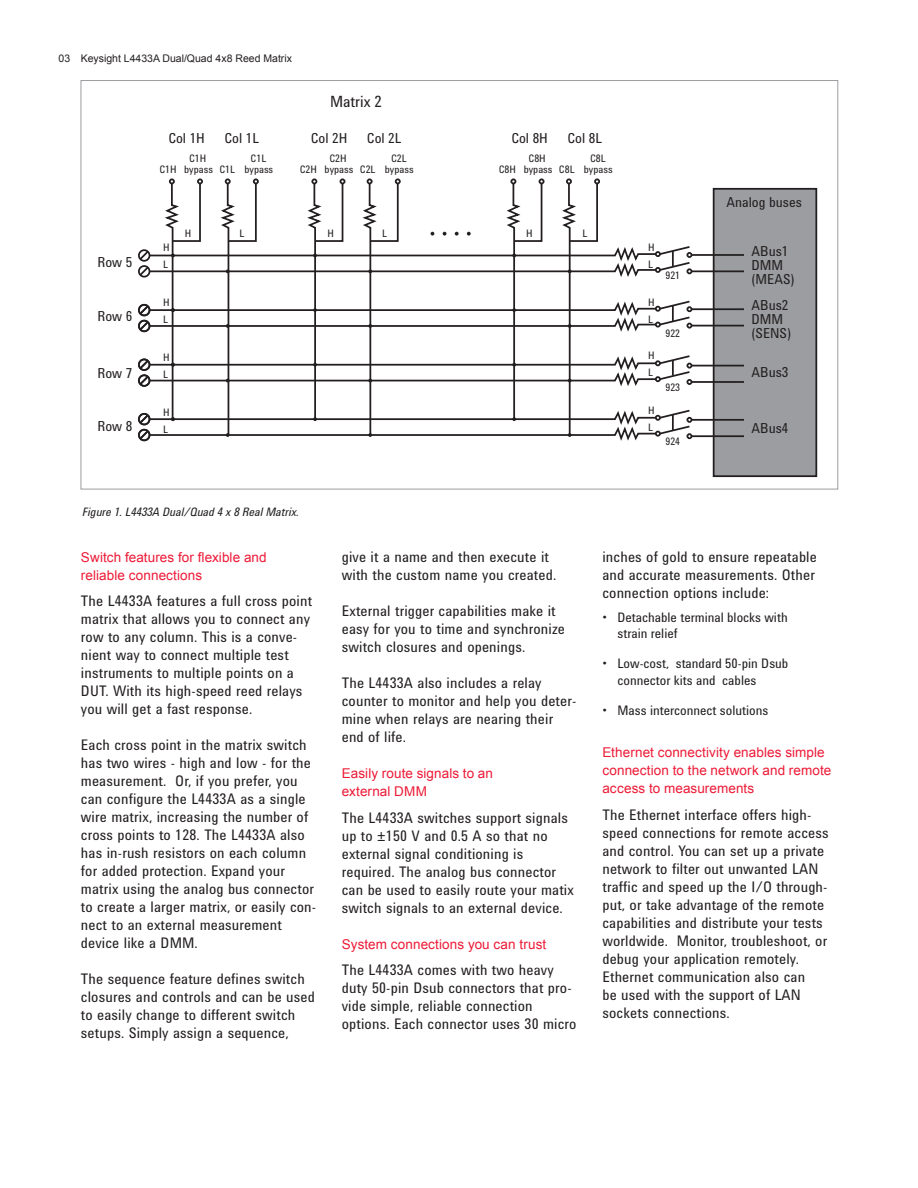
<style>
.page{position:relative;width:918px;height:1188px;background:#fff}
.page>*{position:absolute;margin:0;border:0;box-sizing:border-box;transform-origin:0 0}
.t1{font:15.9px "Agilent Condensed CFF";color:#231f20}
.t2{font:15px/18px "Agilent Condensed CFF";letter-spacing:.01em;color:#231f20}
.t3{font:14.1px/14.1px "Agilent Condensed CFF";color:#231f20}
.t4{font:13.5px/18px "Arial";letter-spacing:.005em;color:#ed1a36}
.t5{font:13.5px/16.5px "Agilent Condensed CFF";color:#231f20}
.t6{font:italic 12px "Agilent Condensed CFF";color:#231f20}
.t7{font:10.65px/17.1px "Agilent Condensed CFF";color:#231f20}
.t8{font:10.5px "Arial";color:#231f20}
</style>
<div class="page">
<div style="left:714px;top:189px;width:102px;height:287px;background:#9b9da0"></div>
<div style="left:713px;top:188px;width:104px;height:289px;border:2px solid #231f20"></div>
<hr style="left:692px;top:254px;width:52px;height:2px;background:#231f20">
<hr style="left:692px;top:270px;width:52px;height:2px;background:#231f20">
<hr style="left:692px;top:308px;width:52px;height:2px;background:#231f20">
<hr style="left:692px;top:325px;width:52px;height:1px;background:#231f20">
<hr style="left:692px;top:365px;width:52px;height:1px;background:#231f20">
<hr style="left:692px;top:381px;width:52px;height:2px;background:#231f20">
<hr style="left:692px;top:419px;width:52px;height:2px;background:#231f20">
<svg style="left:138px;top:178px;width:554px;height:264px"></svg>
<hr style="left:692px;top:435px;width:52px;height:2px;background:#231f20">
<p class="t8" style="left:59px;top:51px;width:235px">03 Keysight L4433A Dual/Quad 4x8 Reed Matrix</p>
<p class="t1" style="left:330px;top:89px;width:53px">Matrix 2</p>
<p class="t3" style="left:168px;top:131px;width:38px">Col 1H</p>
<p class="t3" style="left:224px;top:131px;width:36px">Col 1L</p>
<p class="t3" style="left:311px;top:131px;width:38px">Col 2H</p>
<p class="t3" style="left:367px;top:131px;width:36px">Col 2L</p>
<p class="t3" style="left:511px;top:131px;width:38px">Col 8H</p>
<p class="t3" style="left:567px;top:131px;width:36px">Col 8L</p>
<p class="t3" style="left:98px;top:254px;width:36px">Row 5</p>
<p class="t3" style="left:98px;top:309px;width:36px">Row 6</p>
<p class="t3" style="left:98px;top:365px;width:36px">Row 7</p>
<p class="t3" style="left:98px;top:419px;width:36px">Row 8</p>
<p class="t7" style="left:159px;top:152px;width:115px;line-height:11.7px;text-indent:30px">C1H<br>C1H bypass C1L bypass</p>
<p class="t7" style="left:251px;top:149px;width:17px">C1L</p>
<p class="t7" style="left:300px;top:152px;width:115px;line-height:11.7px;text-indent:30px">C2H<br>C2H bypass C2L bypass</p>
<p class="t7" style="left:391px;top:149px;width:17px">C2L</p>
<p class="t7" style="left:499px;top:152px;width:115px;line-height:11.7px;text-indent:30px">C8H<br>C8H bypass C8L bypass</p>
<p class="t7" style="left:590px;top:149px;width:17px">C8L</p>
<p class="t7" style="left:185px;top:224px;width:8px">H</p>
<p class="t7" style="left:240px;top:224px;width:6px">L</p>
<p class="t7" style="left:327px;top:224px;width:8px">H</p>
<p class="t7" style="left:382px;top:224px;width:6px">L</p>
<p class="t7" style="left:526px;top:224px;width:8px">H</p>
<p class="t7" style="left:583px;top:224px;width:6px">L</p>
<p class="t7" style="left:163px;top:238px;width:8px">H<br>L</p>
<p class="t7" style="left:648px;top:238px;width:8px">H</p>
<p class="t7" style="left:648px;top:256px;width:6px">L</p>
<p class="t7" style="left:648px;top:293px;width:8px">H<br>L</p>
<p class="t7" style="left:648px;top:347px;width:8px">H<br>L</p>
<p class="t7" style="left:648px;top:402px;width:8px">H<br>L</p>
<p class="t7" style="left:163px;top:293px;width:8px">H<br>L</p>
<p class="t7" style="left:163px;top:348px;width:8px">H<br>L</p>
<p class="t7" style="left:163px;top:403px;width:8px">H<br>L</p>
<p class="t7" style="left:665px;top:267px;width:16px">921</p>
<p class="t7" style="left:665px;top:324px;width:16px">922</p>
<p class="t7" style="left:665px;top:378px;width:16px">923</p>
<p class="t7" style="left:665px;top:432px;width:16px">924</p>
<p class="t3" style="left:726px;top:195px;width:77px">Analog buses</p>
<p class="t3" style="left:752px;top:244px;width:45px">ABus1<br>DMM (MEAS)</p>
<p class="t3" style="left:752px;top:297px;width:41px">ABus2<br>DMM (SENS)</p>
<p class="t3" style="left:752px;top:364px;width:39px">ABus3</p>
<p class="t3" style="left:752px;top:420px;width:39px">ABus4</p>
<p class="t6" style="left:83px;top:503px;width:218px">Figure 1. L4433A Dual/Quad 4 x 8 Real Matrix.</p>
<p class="t4" style="left:81px;top:548px;width:187px">Switch features for flexible and reliable connections</p>
<p class="t2" style="left:81px;top:591px;width:233px">The L4433A features a full cross point matrix that allows you to connect any row to any column. This is a conve&shy;nient way to connect multiple test instruments to multiple points on a DUT. With its high-speed reed relays you will get a fast response.</p>
<p class="t2" style="left:81px;top:735px;width:237px">Each cross point in the matrix switch has two wires - high and low - for the measurement. Or, if you prefer, you can configure the L4433A as a single wire matrix, increasing the number of cross points to 128. The L4433A also has in-rush resistors on each column for added protection. Expand your matrix using the analog bus connector to create a larger matrix, or easily con&shy;nect to an external measurement device like a DMM.</p>
<p class="t2" style="left:81px;top:969px;width:236px">The sequence feature defines switch closures and controls and can be used to easily change to different switch setups. Simply assign a sequence,</p>
<p class="t2" style="left:342px;top:548px;width:216px">give it a name and then execute it with the custom name you created.</p>
<p class="t2" style="left:342px;top:602px;width:225px">External trigger capabilities make it easy for you to time and synchronize switch closures and openings.</p>
<p class="t2" style="left:342px;top:674px;width:236px">The L4433A also includes a relay counter to monitor and help you deter&shy;mine when relays are nearing their end of life.</p>
<p class="t4" style="left:342px;top:765px;width:153px">Easily route signals to an external DMM</p>
<p class="t2" style="left:342px;top:808px;width:234px">The L4433A switches support signals up to ±150 V and 0.5 A so that no external signal conditioning is required. The analog bus connector can be used to easily route your matix switch signals to an external device.</p>
<p class="t4" style="left:342px;top:935px;width:206px">System connections you can trust</p>
<p class="t2" style="left:342px;top:961px;width:236px">The L4433A comes with two heavy duty 50-pin Dsub connectors that pro&shy;vide simple, reliable connection options. Each connector uses 30 micro</p>
<p class="t2" style="left:602px;top:548px;width:216px">inches of gold to ensure repeatable and accurate measurements. Other connection options include:</p>
<p class="t5" style="left:617px;top:608px;width:172px;text-indent:-15px">• Detachable terminal blocks with strain relief</p>
<p class="t5" style="left:617px;top:655px;width:172px;text-indent:-15px">• Low-cost, standard 50-pin Dsub connector kits and cables</p>
<p class="t5" style="left:602px;top:701px;width:167px">• Mass interconnect solutions</p>
<p class="t4" style="left:602px;top:744px;width:230px">Ethernet connectivity enables simple connection to the network and remote access to measurements</p>
<p class="t2" style="left:602px;top:805px;width:228px">The Ethernet interface offers high&shy;speed connections for remote access and control. You can set up a private network to filter out unwanted LAN traffic and speed up the I/O through&shy;put, or take advantage of the remote capabilities and distribute your tests worldwide. Monitor, troubleshoot, or debug your application remotely.<br>Ethernet communication also can<br>be used with the support of LAN sockets connections.</p>
</div>
